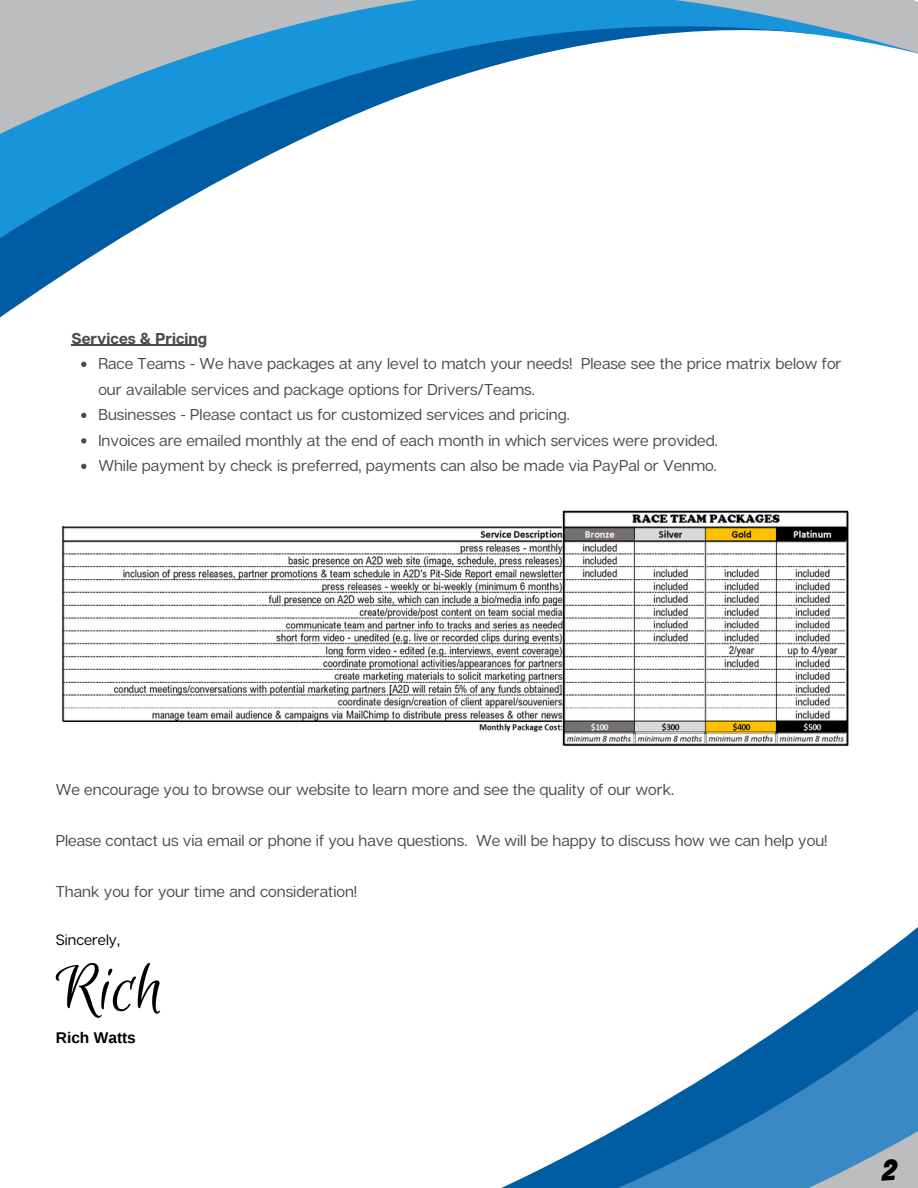
<style>
.page{position:relative;width:918px;height:1188px;background:#fff}
.page>*{position:absolute;margin:0;border:0;box-sizing:border-box;transform-origin:0 0}
.t1{font:75px "Euphoria Script";color:#000}
.t2{font:30px "Bangers";color:#000}
.t3{font:15.75px/25.5px "Articulat CF";color:#4b4a4a}
.t4{font:700 15.75px "Articulat CF";color:#4b4a4a}
.t5{font:700 15.45px "Liberation Sans";color:#000}
.t6{font:15px "Articulat CF";color:#000}
</style>
<div class="page">
<svg style="left:0;top:217px;width:207px;height:129px"></svg>
<svg style="left:0;top:0;width:918px;height:217px"></svg>
<svg style="left:858px;top:927px;width:60px;height:46px"></svg>
<svg style="left:658px;top:973px;width:260px;height:132px"></svg>
<svg style="left:501px;top:1105px;width:417px;height:83px"></svg>
<img style="left:61px;top:510px;width:788px;height:236px">
<svg style="left:81px;top:362px;width:5px;height:5px"></svg>
<svg style="left:81px;top:413px;width:5px;height:5px"></svg>
<svg style="left:81px;top:438px;width:5px;height:6px"></svg>
<svg style="left:81px;top:464px;width:5px;height:5px"></svg>
<hr style="left:72px;top:345px;width:135px;height:1px;background:#4b4a4a">
<p class="t4" style="left:72px;top:328px;width:137px">Services &amp; Pricing</p>
<p class="t3" style="left:98px;top:350px;width:745px">Race Teams - We have packages at any level to match your needs! Please see the price matrix below for our available services and package options for Drivers/Teams.<br>Businesses - Please contact us for customized services and pricing.<br>Invoices are emailed monthly at the end of each month in which services were provided.<br>While payment by check is preferred, payments can also be made via PayPal or Venmo.</p>
<p class="t3" style="left:56px;top:777px;width:620px">We encourage you to browse our website to learn more and see the quality of our work.</p>
<p class="t3" style="left:56px;top:828px;width:773px">Please contact us via email or phone if you have questions. We will be happy to discuss how we can help you!</p>
<p class="t3" style="left:56px;top:879px;width:303px">Thank you for your time and consideration!</p>
<p class="t6" style="left:56px;top:931px;width:66px">Sincerely,</p>
<h1 class="t1" style="left:56px;top:949px;width:109px">Rich</h1>
<p class="t5" style="left:56px;top:1029px;width:82px">Rich Watts</p>
<h2 class="t2" style="left:882px;top:1154px;width:15px">2</h2>
</div>
